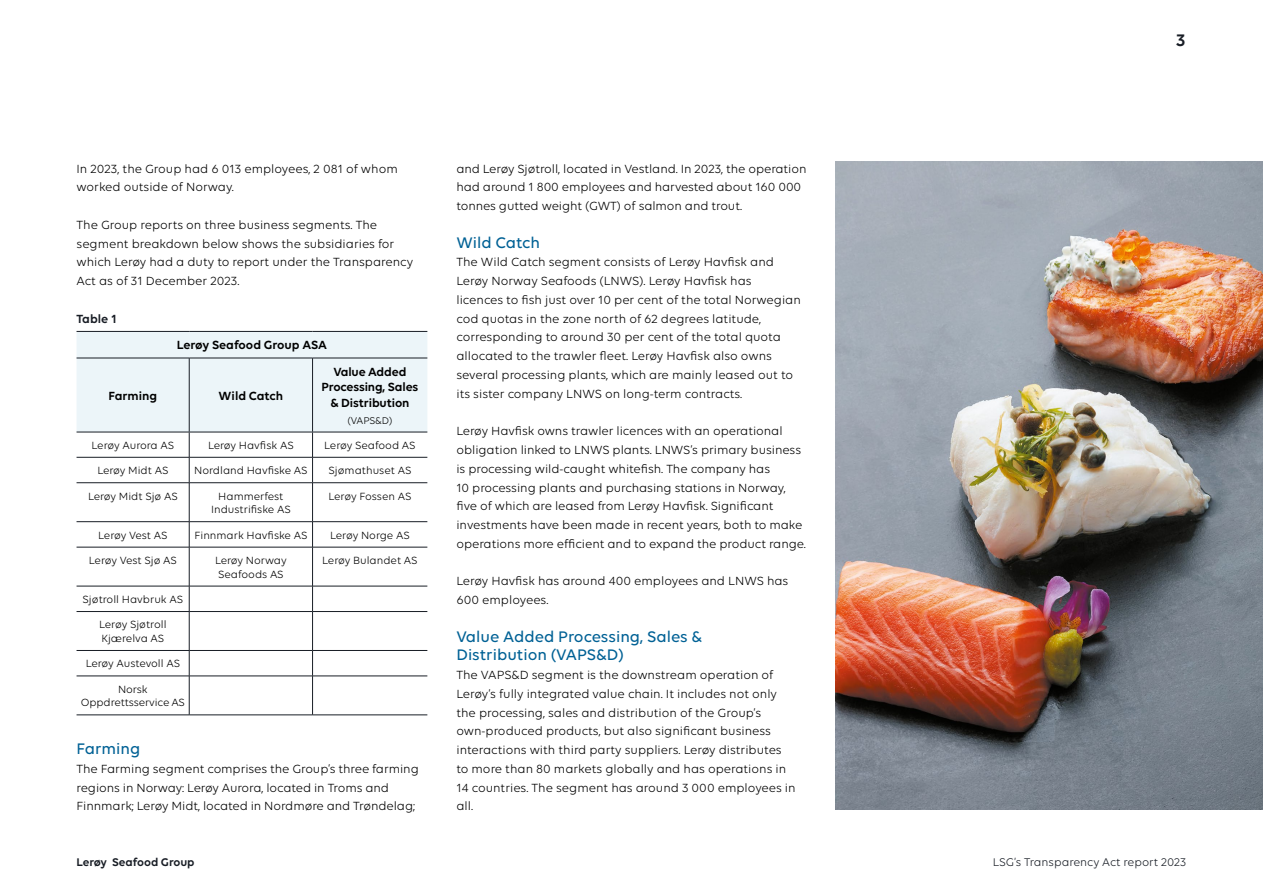
<style>
.page{position:relative;width:1263px;height:893px;background:#fff}
.page>*{position:absolute;margin:0;border:0;box-sizing:border-box;transform-origin:0 0}
.t1{font:600 18px "Volte";color:#181d25}
.Tittel_H4{font:500 16.5px/18.8px "Volte";color:#006195}
.Brødtekst{font:12.75px/18.8px "Volte";letter-spacing:-.005em;color:#000}
.Tabell_header_S{font:600 12.75px/15.3px "Volte";letter-spacing:-.01em;color:#000;text-align:center}
.Tittel_Tabell{font:600 12.75px "Volte";color:#181d25}
.t2{font:12px "Volte";color:#181d25}
.t3{font:600 12px "Volte";color:#181d25}
.Tabelltekst_S{font:11.25px/13.5px "Volte";color:#000;text-align:center}
.Tabell_header_S-2{font:10.5px "Volte";color:#000}
</style>
<div class="page">
<svg style="left:77px;top:331px;width:350px;height:151px"></svg>
<hr style="left:77px;top:482px;width:112px;height:1px;background:#181d25">
<hr style="left:189px;top:482px;width:124px;height:1px;background:#181d25">
<hr style="left:189px;top:483px;width:1px;height:38px;background:#181d25">
<hr style="left:313px;top:482px;width:114px;height:1px;background:#181d25">
<hr style="left:312px;top:483px;width:1px;height:38px;background:#181d25">
<hr style="left:77px;top:521px;width:112px;height:1px;background:#181d25">
<hr style="left:189px;top:521px;width:124px;height:1px;background:#181d25">
<svg style="left:189px;top:522px;width:1px;height:25px"></svg>
<hr style="left:313px;top:521px;width:114px;height:1px;background:#181d25">
<svg style="left:312px;top:522px;width:1px;height:25px"></svg>
<hr style="left:77px;top:547px;width:112px;height:1px;background:#181d25">
<hr style="left:189px;top:547px;width:124px;height:1px;background:#181d25">
<hr style="left:189px;top:547px;width:1px;height:39px;background:#181d25">
<hr style="left:313px;top:547px;width:114px;height:1px;background:#181d25">
<hr style="left:312px;top:547px;width:1px;height:39px;background:#181d25">
<hr style="left:77px;top:586px;width:112px;height:1px;background:#181d25">
<hr style="left:189px;top:586px;width:124px;height:1px;background:#181d25">
<svg style="left:189px;top:586px;width:1px;height:25px"></svg>
<hr style="left:313px;top:586px;width:114px;height:1px;background:#181d25">
<svg style="left:312px;top:586px;width:1px;height:25px"></svg>
<hr style="left:77px;top:611px;width:112px;height:1px;background:#181d25">
<hr style="left:189px;top:611px;width:124px;height:1px;background:#181d25">
<hr style="left:189px;top:612px;width:1px;height:38px;background:#181d25">
<hr style="left:313px;top:611px;width:114px;height:1px;background:#181d25">
<hr style="left:312px;top:612px;width:1px;height:38px;background:#181d25">
<hr style="left:77px;top:650px;width:112px;height:1px;background:#181d25">
<hr style="left:189px;top:650px;width:124px;height:1px;background:#181d25">
<svg style="left:189px;top:651px;width:1px;height:25px"></svg>
<hr style="left:313px;top:650px;width:114px;height:1px;background:#181d25">
<svg style="left:312px;top:651px;width:1px;height:25px"></svg>
<hr style="left:77px;top:676px;width:112px;height:1px;background:#181d25">
<hr style="left:189px;top:676px;width:124px;height:1px;background:#181d25">
<hr style="left:189px;top:676px;width:1px;height:39px;background:#181d25">
<hr style="left:313px;top:676px;width:114px;height:1px;background:#181d25">
<hr style="left:312px;top:676px;width:1px;height:39px;background:#181d25">
<hr style="left:77px;top:715px;width:112px;height:1px;background:#181d25">
<hr style="left:189px;top:715px;width:124px;height:1px;background:#181d25">
<hr style="left:313px;top:715px;width:114px;height:1px;background:#181d25">
<hr style="left:77px;top:432px;width:112px;height:1px;background:#181d25">
<hr style="left:189px;top:432px;width:124px;height:1px;background:#181d25">
<hr style="left:313px;top:432px;width:114px;height:1px;background:#181d25">
<img style="left:836px;top:162px;width:427px;height:648px">
<p class="Brødtekst" style="left:77px;top:159px;width:323px">In 2023, the Group had 6 013 employees, 2 081 of whom worked outside of Norway.</p>
<p class="Brødtekst" style="left:77px;top:215px;width:338px">The Group reports on three business segments. The segment breakdown below shows the subsidiaries for which Lerøy had a duty to report under the Transparency Act as of 31 December 2023.</p>
<p class="Tittel_Tabell" style="left:77px;top:311px;width:42px">Table 1</p>
<p class="Tabell_header_S" style="left:177px;top:337px;width:152px">Lerøy Seafood Group ASA</p>
<p class="Tabell_header_S" style="left:108px;top:388px;width:50px">Farming</p>
<p class="Tabell_header_S" style="left:219px;top:388px;width:66px">Wild Catch</p>
<p class="Tabell_header_S" style="left:322px;top:364px;width:98px">Value Added<br>Processing, Sales &amp; Distribution</p>
<p class="Tabell_header_S-2" style="left:347px;top:414px;width:46px">(VAPS&amp;D)</p>
<p class="Tabelltekst_S" style="left:92px;top:438px;width:84px">Lerøy Aurora AS</p>
<p class="Tabelltekst_S" style="left:208px;top:438px;width:87px">Lerøy Havfisk AS</p>
<p class="Tabelltekst_S" style="left:324px;top:438px;width:93px">Lerøy Seafood AS</p>
<p class="Tabelltekst_S" style="left:97px;top:464px;width:72px">Lerøy Midt AS</p>
<p class="Tabelltekst_S" style="left:194px;top:464px;width:115px">Nordland Havfiske AS</p>
<p class="Tabelltekst_S" style="left:329px;top:464px;width:84px">Sjømathuset AS</p>
<p class="Tabelltekst_S" style="left:88px;top:489px;width:91px">Lerøy Midt Sjø AS</p>
<p class="Tabelltekst_S" style="left:211px;top:489px;width:81px">Hammerfest<br>Industrifiske AS</p>
<p class="Tabelltekst_S" style="left:328px;top:489px;width:84px">Lerøy Fossen AS</p>
<p class="Tabelltekst_S" style="left:98px;top:528px;width:71px">Lerøy Vest AS</p>
<p class="Tabelltekst_S" style="left:194px;top:528px;width:114px">Finnmark Havfiske AS</p>
<p class="Tabelltekst_S" style="left:330px;top:528px;width:81px">Lerøy Norge AS</p>
<p class="Tabelltekst_S" style="left:89px;top:553px;width:89px">Lerøy Vest Sjø AS</p>
<p class="Tabelltekst_S" style="left:215px;top:553px;width:73px;text-align:left">Lerøy Norway<br>Seafoods AS</p>
<p class="Tabelltekst_S" style="left:322px;top:553px;width:97px">Lerøy Bulandet AS</p>
<p class="Tabelltekst_S" style="left:83px;top:592px;width:102px">Sjøtroll Havbruk AS</p>
<p class="Tabelltekst_S" style="left:99px;top:618px;width:69px;text-align:left">Lerøy Sjøtroll<br>Kjærelva AS</p>
<p class="Tabelltekst_S" style="left:86px;top:657px;width:96px">Lerøy Austevoll AS</p>
<p class="Tabelltekst_S" style="left:81px;top:682px;width:106px">Norsk<br>Oppdrettsservice AS</p>
<h3 class="Tittel_H4" style="left:77px;top:739px;width:65px">Farming</h3>
<p class="Brødtekst" style="left:77px;top:759px;width:344px">The Farming segment comprises the Group’s three farming regions in Norway: Lerøy Aurora, located in Troms and<br>Finnmark; Lerøy Midt, located in Nordmøre and Trøndelag;</p>
<p class="Brødtekst" style="left:456px;top:159px;width:352px">and Lerøy Sjøtroll, located in Vestland. In 2023, the operation had around 1 800 employees and harvested about 160 000 tonnes gutted weight (GWT) of salmon and trout.</p>
<h4 class="Tittel_H4" style="left:456px;top:233px;width:85px">Wild Catch</h4>
<p class="Brødtekst" style="left:456px;top:253px;width:346px">The Wild Catch segment consists of Lerøy Havfisk and Lerøy Norway Seafoods (LNWS). Lerøy Havfisk has licences to fish just over 10 per cent of the total Norwegian cod quotas in the zone north of 62 degrees latitude, corresponding to around 30 per cent of the total quota allocated to the trawler fleet. Lerøy Havfisk also owns several processing plants, which are mainly leased out to its sister company LNWS on long-term contracts.</p>
<p class="Brødtekst" style="left:456px;top:421px;width:351px">Lerøy Havfisk owns trawler licences with an operational obligation linked to LNWS plants. LNWS’s primary business is processing wild-caught whitefish. The company has<br>10 processing plants and purchasing stations in Norway, five of which are leased from Lerøy Havfisk. Significant investments have been made in recent years, both to make operations more efficient and to expand the product range.</p>
<p class="Brødtekst" style="left:456px;top:571px;width:333px">Lerøy Havfisk has around 400 employees and LNWS has<br>600 employees.</p>
<h4 class="Tittel_H4" style="left:456px;top:626px;width:247px">Value Added Processing, Sales &amp;<br>Distribution (VAPS&amp;D)</h4>
<p class="Brødtekst" style="left:456px;top:665px;width:341px">The VAPS&amp;D segment is the downstream operation of Lerøy’s fully integrated value chain. It includes not only the processing, sales and distribution of the Group’s own-produced products, but also significant business interactions with third party suppliers. Lerøy distributes to more than 80 markets globally and has operations in 14 countries. The segment has around 3 000 employees in all.</p>
<h1 class="t1" style="left:1176px;top:30px;width:11px">3</h1>
<p class="t3" style="left:77px;top:855px;width:120px">Lerøy Seafood Group</p>
<p class="t2" style="left:993px;top:855px;width:195px">LSG’s Transparency Act report 2023</p>
</div>
